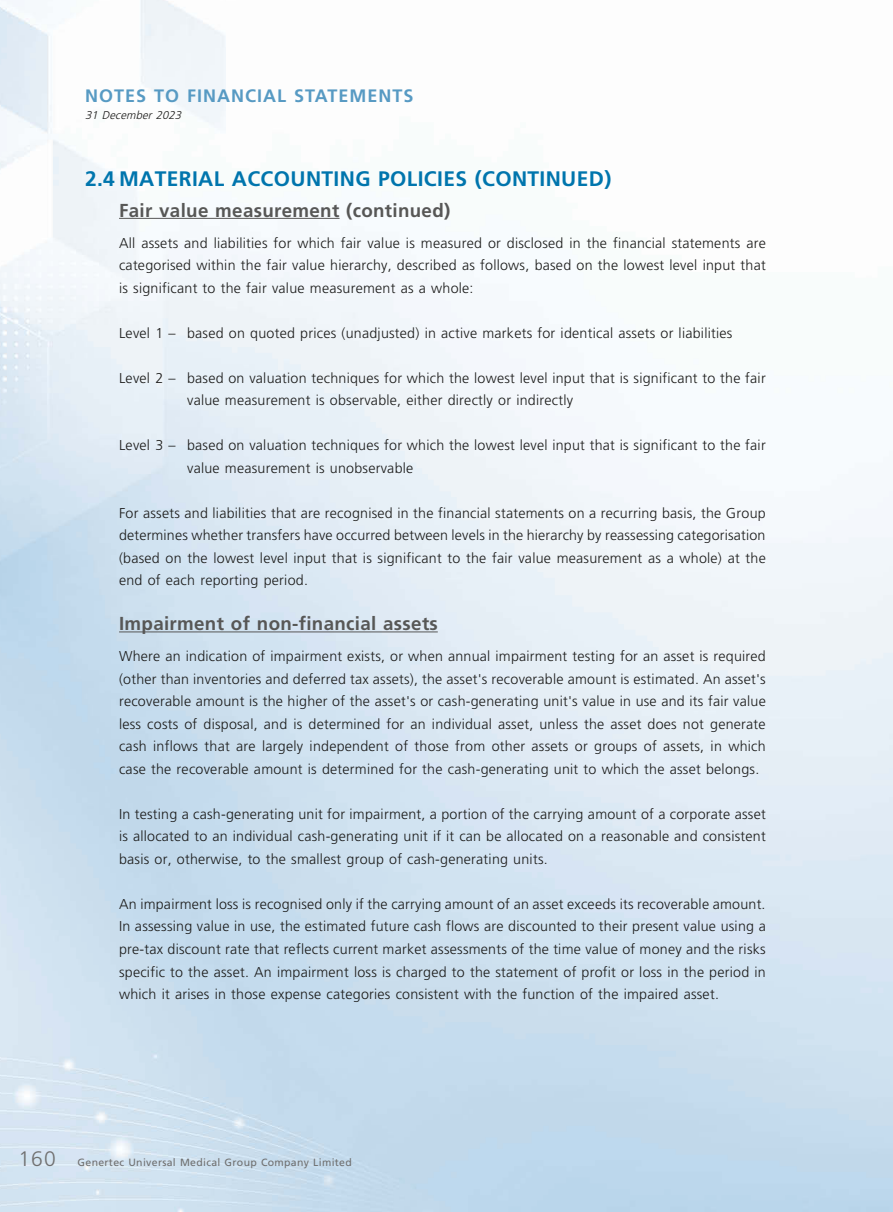
<style>
.page{position:relative;width:893px;height:1212px;background:#fff}
.page>*{position:absolute;margin:0;border:0;box-sizing:border-box;transform-origin:0 0}
.t1{font:700 21px "Frutiger LT Std";letter-spacing:.015em;color:#0075ad}
.t2{font:700 18.75px "Frutiger LT Std";letter-spacing:.015em;color:#575756}
.t3{font:700 18px "Frutiger LT Std";letter-spacing:.055em;color:#579ac3}
.t4{font:300 14.25px/22.5px "Frutiger LT Std";letter-spacing:.015em;color:#1c1c1b;text-align:justify}
.t5{font:italic 300 11.25px "Frutiger LT Std";color:#1c1c1b}
.t6{font:10.5px "Frutiger LT Std";letter-spacing:.03em;color:#6f6f6f}
.s1{font-weight:300;font-size:21px}
</style>
<div class="page">
<hr style="left:119px;top:218px;width:221px;height:1px;background:#575756">
<hr style="left:119px;top:631px;width:319px;height:1px;background:#575756">
<p class="t3" style="left:85px;top:85px;width:330px">NOTES TO FINANCIAL STATEMENTS</p>
<p class="t5" style="left:85px;top:108px;width:101px">31 December 2023</p>
<h1 class="t1" style="left:85px;top:166px;width:528px">2.4 MATERIAL ACCOUNTING POLICIES (CONTINUED)</h1>
<h2 class="t2" style="left:119px;top:199px;width:333px">Fair value measurement (continued)</h2>
<p class="t4" style="left:119px;top:232px;width:648px">All assets and liabilities for which fair value is measured or disclosed in the financial statements are categorised within the fair value hierarchy, described as follows, based on the lowest level input that is significant to the fair value measurement as a whole:</p>
<p class="t4" style="left:119px;top:322px;width:615px">Level 1 – based on quoted prices (unadjusted) in active markets for identical assets or liabilities</p>
<p class="t4" style="left:187px;top:367px;width:580px;text-indent:-68px">Level 2 – based on valuation techniques for which the lowest level input that is significant to the fair value measurement is observable, either directly or indirectly</p>
<p class="t4" style="left:187px;top:434px;width:580px;text-indent:-68px">Level 3 – based on valuation techniques for which the lowest level input that is significant to the fair value measurement is unobservable</p>
<p class="t4" style="left:119px;top:502px;width:648px">For assets and liabilities that are recognised in the financial statements on a recurring basis, the Group determines whether transfers have occurred between levels in the hierarchy by reassessing categorisation (based on the lowest level input that is significant to the fair value measurement as a whole) at the end of each reporting period.</p>
<h2 class="t2" style="left:119px;top:613px;width:320px">Impairment of non-financial assets</h2>
<p class="t4" style="left:119px;top:645px;width:648px">Where an indication of impairment exists, or when annual impairment testing for an asset is required (other than inventories and deferred tax assets), the asset's recoverable amount is estimated. An asset's recoverable amount is the higher of the asset's or cash-generating unit's value in use and its fair value less costs of disposal, and is determined for an individual asset, unless the asset does not generate cash inflows that are largely independent of those from other assets or groups of assets, in which case the recoverable amount is determined for the cash-generating unit to which the asset belongs.</p>
<p class="t4" style="left:119px;top:803px;width:648px">In testing a cash-generating unit for impairment, a portion of the carrying amount of a corporate asset is allocated to an individual cash-generating unit if it can be allocated on a reasonable and consistent basis or, otherwise, to the smallest group of cash-generating units.</p>
<p class="t4" style="left:119px;top:893px;width:648px">An impairment loss is recognised only if the carrying amount of an asset exceeds its recoverable amount.<br>In assessing value in use, the estimated future cash flows are discounted to their present value using a pre-tax discount rate that reflects current market assessments of the time value of money and the risks specific to the asset. An impairment loss is charged to the statement of profit or loss in the period in which it arises in those expense categories consistent with the function of the impaired asset.</p>
<p class="t6" style="left:18px;top:1156px;width:335px"><span class="s1">160</span> Genertec Universal Medical Group Company Limited</p>
</div>
